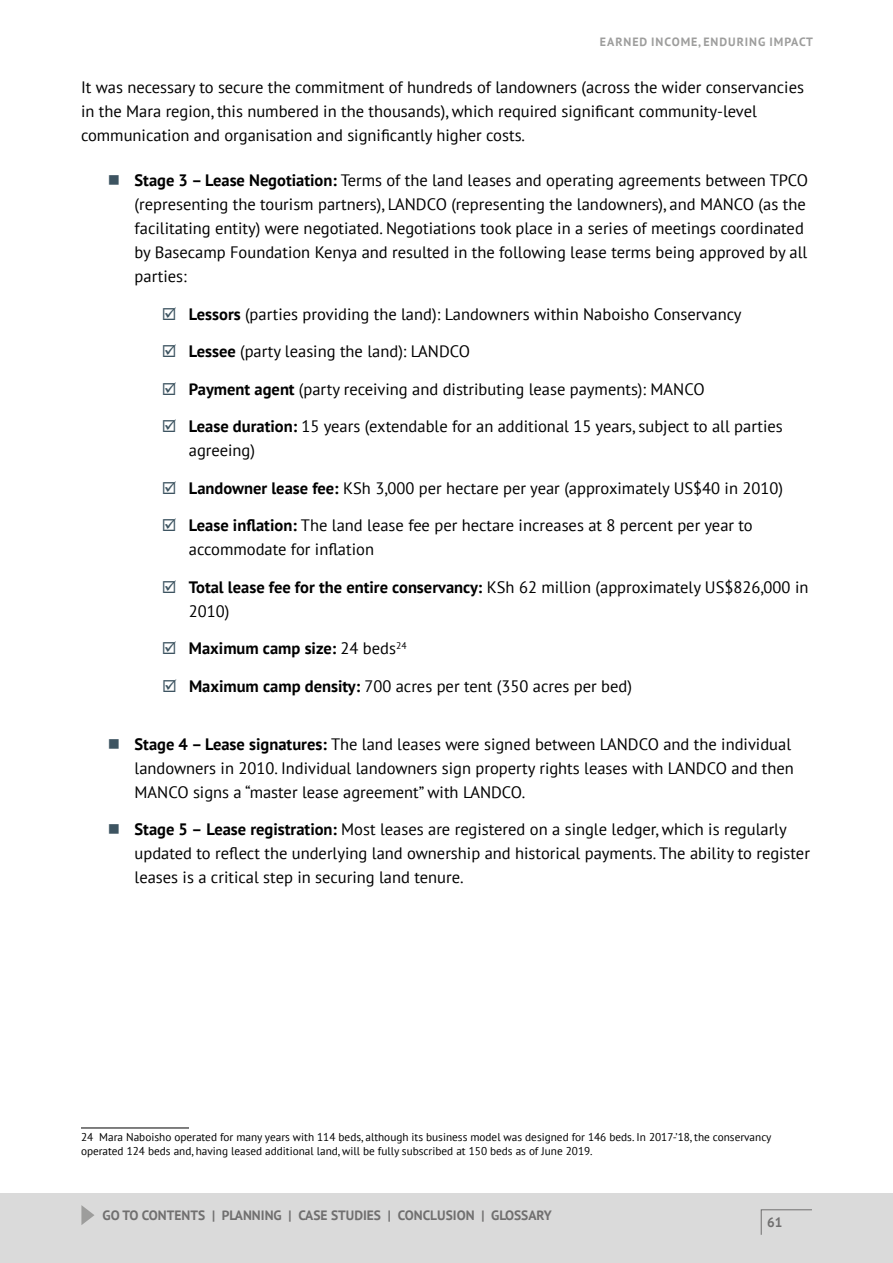
<style>
.page{position:relative;width:893px;height:1263px;background:#fff}
.page>*{position:absolute;margin:0;border:0;box-sizing:border-box;transform-origin:0 0}
.t1{font:16.5px/24px "PT Sans";color:#000}
.t2{font:700 16.5px "PT Sans";color:#000}
.t3{font:700 13.5px "PT Sans";color:#706f6f}
.t4{font:700 12px "PT Sans";letter-spacing:.08em;color:#9d9d9c}
.t5{font:11.25px/13.5px "PT Sans";color:#000}
.s1{color:#3d5461}
.s2{font-weight:700}
.s3{font-weight:400}
</style>
<div class="page">
<div style="left:0;top:1193px;width:893px;height:70px;background:#dadada"></div>
<svg style="left:761px;top:1209px;width:51px;height:26px"></svg>
<svg style="left:81px;top:1205px;width:13px;height:20px"></svg>
<hr style="left:81px;top:1128px;width:108px;height:1px;background:#000">
<p class="t4" style="left:600px;top:34px;width:215px">EARNED INCOME, ENDURING IMPACT</p>
<p class="t1" style="left:81px;top:75px;width:724px">It was necessary to secure the commitment of hundreds of landowners (across the wider conservancies in the Mara region, this numbered in the thousands), which required significant community-level communication and organisation and significantly higher costs.</p>
<p class="t1" style="left:135px;top:168px;width:675px;text-indent:-27px"><span class="s1">■</span> <span class="s2">Stage 3 – Lease Negotiation:</span> Terms of the land leases and operating agreements between TPCO (representing the tourism partners), LANDCO (representing the landowners), and MANCO (as the facilitating entity) were negotiated. Negotiations took place in a series of meetings coordinated by Basecamp Foundation Kenya and resulted in the following lease terms being approved by all parties:</p>
<p class="t1" style="left:162px;top:301px;width:581px"><span class="s1">☑</span> <span class="s2">Lessors</span> (parties providing the land): Landowners within Naboisho Conservancy</p>
<p class="t1" style="left:162px;top:339px;width:310px"><span class="s1">☑</span> <span class="s2">Lessee</span> (party leasing the land): LANDCO</p>
<p class="t1" style="left:162px;top:376px;width:544px"><span class="s1">☑</span> <span class="s2">Payment agent</span> (party receiving and distributing lease payments): MANCO</p>
<p class="t1" style="left:189px;top:414px;width:595px;text-indent:-27px"><span class="s1">☑</span> <span class="s2">Lease duration:</span> 15 years (extendable for an additional 15 years, subject to all parties agreeing)</p>
<p class="t1" style="left:162px;top:475px;width:623px"><span class="s1">☑</span> <span class="s2">Landowner lease fee:</span> KSh 3,000 per hectare per year (approximately US$40 in 2010)</p>
<p class="t1" style="left:189px;top:513px;width:565px;text-indent:-27px"><span class="s1">☑</span> <span class="s2">Lease inflation:</span> The land lease fee per hectare increases at 8 percent per year to accommodate for inflation</p>
<p class="t1" style="left:189px;top:574px;width:621px;text-indent:-27px"><span class="s1">☑</span> <span class="s2">Total lease fee for the entire conservancy:</span> KSh 62 million (approximately US$826,000 in<br>2010)</p>
<p class="t2" style="left:162px;top:637px;width:246px"><span class="s1">☑</span> Maximum camp size: <span class="s3">24 beds</span><sup>24</sup></p>
<p class="t1" style="left:162px;top:673px;width:471px"><span class="s1">☑</span> <span class="s2">Maximum camp density:</span> 700 acres per tent (350 acres per bed)</p>
<p class="t1" style="left:135px;top:732px;width:661px;text-indent:-27px"><span class="s1">■</span> <span class="s2">Stage 4 – Lease signatures:</span> The land leases were signed between LANDCO and the individual landowners in 2010. Individual landowners sign property rights leases with LANDCO and then<br>MANCO signs a “master lease agreement” with LANDCO.</p>
<p class="t1" style="left:135px;top:817px;width:677px;text-indent:-27px"><span class="s1">■</span> <span class="s2">Stage 5 – Lease registration:</span> Most leases are registered on a single ledger, which is regularly updated to reflect the underlying land ownership and historical payments. The ability to register leases is a critical step in securing land tenure.</p>
<p class="t5" style="left:81px;top:1130px;width:692px">24 Mara Naboisho operated for many years with 114 beds, although its business model was designed for 146 beds. In 2017-’18, the conservancy operated 124 beds and, having leased additional land, will be fully subscribed at 150 beds as of June 2019.</p>
<p class="t3" style="left:102px;top:1206px;width:451px">GO TO CONTENTS | PLANNING | CASE STUDIES | CONCLUSION | GLOSSARY</p>
<p class="t3" style="left:767px;top:1213px;width:17px">61</p>
</div>
